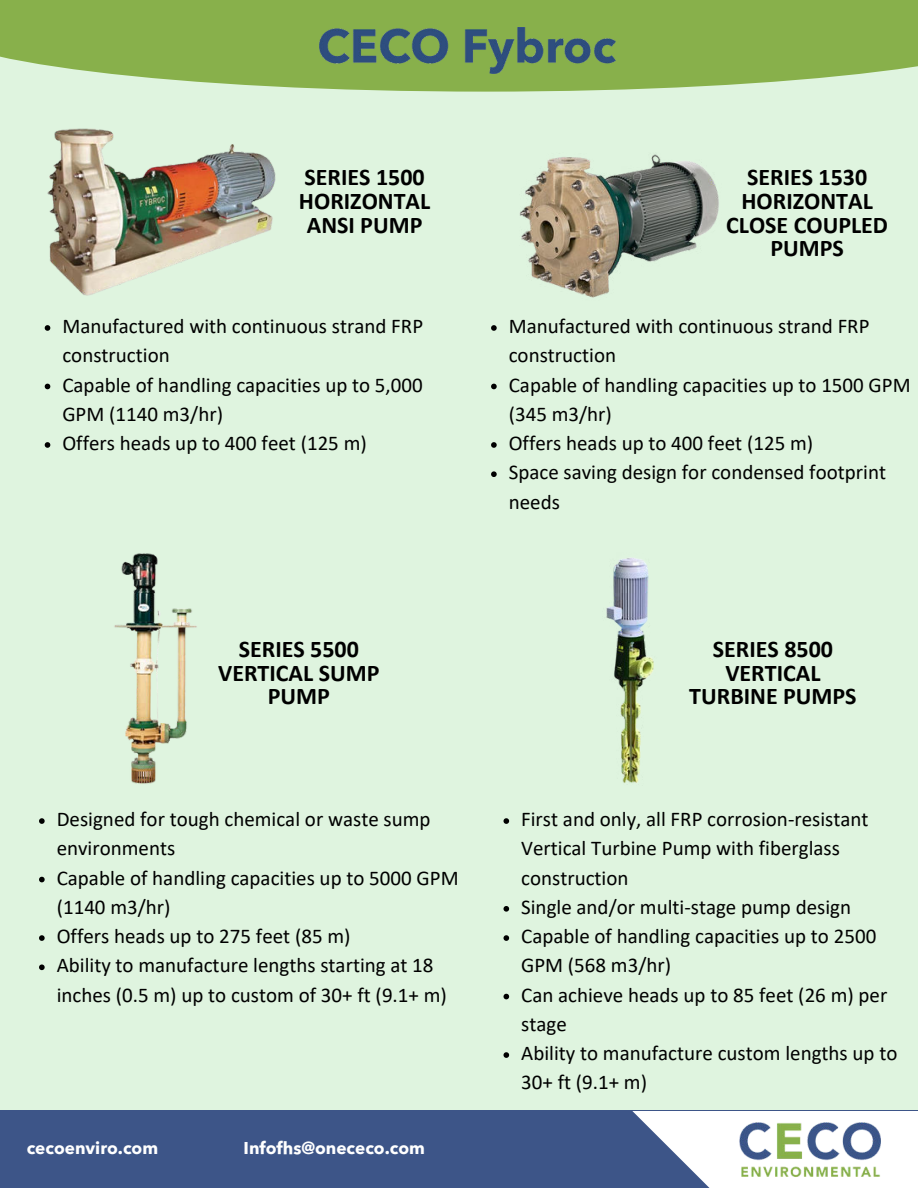
<style>
.page{position:relative;width:918px;height:1188px;background:#dff4df}
.page>*{position:absolute;margin:0;border:0;box-sizing:border-box;transform-origin:0 0}
.t1{font:700 24px/23.7px "Calibri";color:#000;text-align:center}
.t2{font:21px/29.2px "Calibri";color:#000}
.t3{font:700 17.1px "Avenir Next Thai Modern";color:#fff}
</style>
<div class="page">
<div style="left:0;top:1111px;width:918px;height:77px;background:#3d5588"></div>
<svg style="left:632px;top:1111px;width:286px;height:77px;fill:#fff"></svg>
<img style="left:722px;top:1110px;width:176px;height:78px">
<div style="left:0;top:0;width:918px;height:92px;background:#88b04b"></div>
<img style="left:320px;top:28px;width:296px;height:46px">
<svg style="left:45px;top:384px;width:5px;height:5px"></svg>
<svg style="left:45px;top:442px;width:5px;height:6px"></svg>
<svg style="left:491px;top:384px;width:6px;height:5px"></svg>
<svg style="left:491px;top:442px;width:6px;height:6px"></svg>
<svg style="left:491px;top:471px;width:6px;height:6px"></svg>
<img style="left:0;top:68px;width:320px;height:263px">
<img style="left:606px;top:558px;width:48px;height:225px">
<img style="left:491px;top:154px;width:228px;height:177px">
<img style="left:114px;top:553px;width:83px;height:231px">
<svg style="left:39px;top:818px;width:6px;height:6px"></svg>
<svg style="left:39px;top:877px;width:6px;height:5px"></svg>
<svg style="left:39px;top:935px;width:6px;height:6px"></svg>
<svg style="left:39px;top:964px;width:6px;height:6px"></svg>
<svg style="left:504px;top:818px;width:5px;height:6px"></svg>
<svg style="left:504px;top:906px;width:5px;height:6px"></svg>
<svg style="left:504px;top:935px;width:5px;height:6px"></svg>
<svg style="left:504px;top:994px;width:5px;height:5px"></svg>
<svg style="left:504px;top:1052px;width:5px;height:6px"></svg>
<p class="t1" style="left:299px;top:165px;width:133px">SERIES 1500<br>HORIZONTAL<br>ANSI PUMP</p>
<p class="t2" style="left:62px;top:311px;width:362px">Manufactured with continuous strand FRP construction<br>Capable of handling capacities up to 5,000<br>GPM (1140 m3/hr)<br>Offers heads up to 400 feet (125 m)</p>
<p class="t1" style="left:726px;top:165px;width:163px">SERIES 1530<br>HORIZONTAL<br>CLOSE COUPLED<br>PUMPS</p>
<p class="t2" style="left:509px;top:311px;width:403px">Manufactured with continuous strand FRP construction<br>Capable of handling capacities up to 1500 GPM (345 m3/hr)<br>Offers heads up to 400 feet (125 m)<br>Space saving design for condensed footprint needs</p>
<p class="t1" style="left:218px;top:637px;width:163px">SERIES 5500<br>VERTICAL SUMP<br>PUMP</p>
<p class="t1" style="left:689px;top:637px;width:169px">SERIES 8500<br>VERTICAL<br>TURBINE PUMPS</p>
<p class="t2" style="left:57px;top:804px;width:403px">Designed for tough chemical or waste sump environments<br>Capable of handling capacities up to 5000 GPM (1140 m3/hr)<br>Offers heads up to 275 feet (85 m)<br>Ability to manufacture lengths starting at 18 inches (0.5 m) up to custom of 30+ ft (9.1+ m)</p>
<p class="t2" style="left:521px;top:804px;width:378px">First and only, all FRP corrosion-resistant<br>Vertical Turbine Pump with fiberglass construction<br>Single and/or multi-stage pump design<br>Capable of handling capacities up to 2500<br>GPM (568 m3/hr)<br>Can achieve heads up to 85 feet (26 m) per stage<br>Ability to manufacture custom lengths up to<br>30+ ft (9.1+ m)</p>
<p class="t3" style="left:27px;top:1135px;width:133px">cecoenviro.com</p>
<p class="t3" style="left:244px;top:1135px;width:183px">Infofhs@onececo.com</p>
</div>
